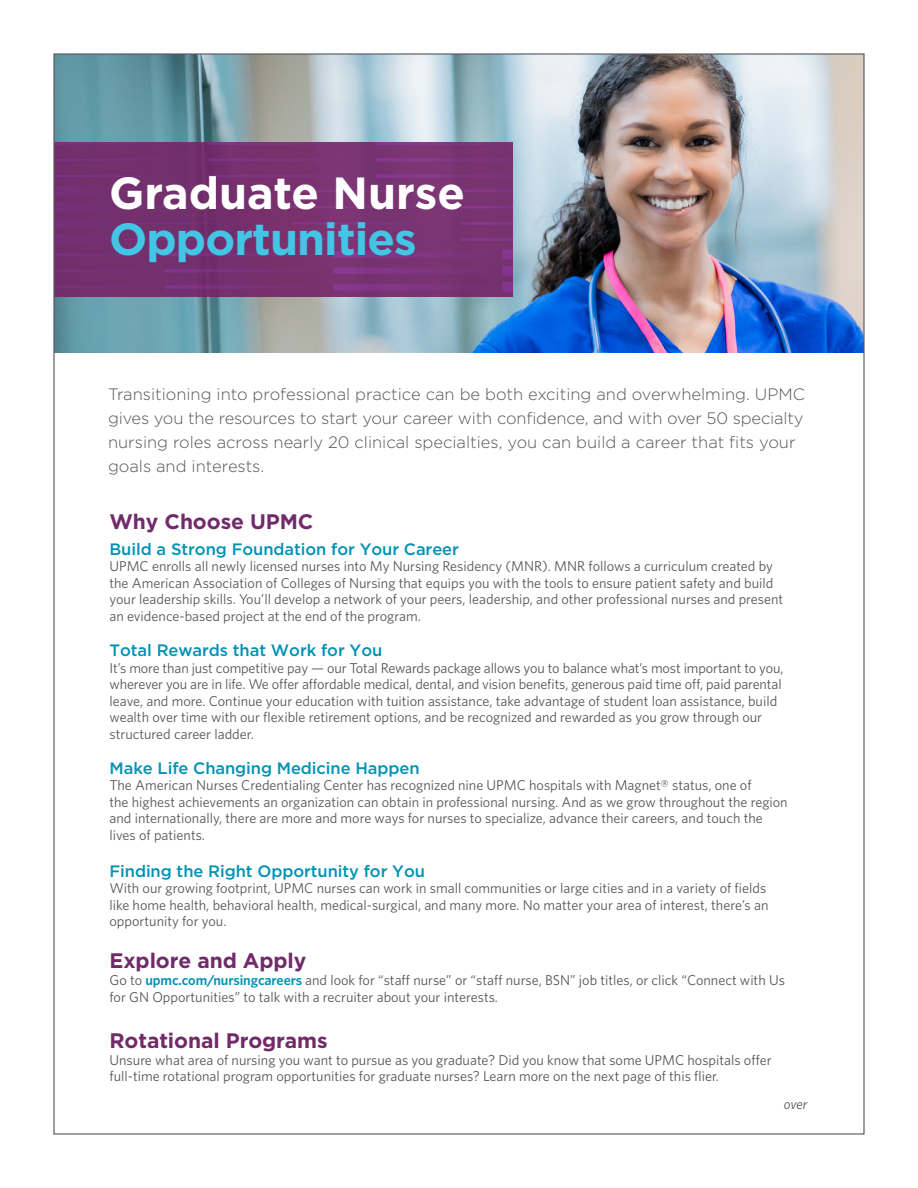
<style>
.page{position:relative;width:918px;height:1188px;background:#fff}
.page>*{position:absolute;margin:0;border:0;box-sizing:border-box;transform-origin:0 0}
.t1{font:700 45px/46.5px "Gotham";letter-spacing:-.02em;color:#fff}
.Header_Space{font:700 21px "Gotham";letter-spacing:-.005em;color:#712a6a}
.t2{font:300 16.5px/24px "Gotham";color:#555659}
.t3{font:500 16.5px "Gotham";letter-spacing:-.005em;color:#0092b3}
.t4{font:14.25px/16.5px "Whitney";color:#555659}
.t5{font:italic 14.25px "Whitney";color:#555659}
.s1{color:#43c6e6}
.s2{font-weight:600;color:#0092b3}
</style>
<div class="page">
<img style="left:55px;top:55px;width:808px;height:297px">
<svg style="left:55px;top:143px;width:458px;height:154px;background:#773171"></svg>
<p class="t1" style="left:109px;top:169px;width:358px">Graduate Nurse<br><span class="s1">Opportunities</span></p>
<p class="t2" style="left:108px;top:382px;width:698px">Transitioning into professional practice can be both exciting and overwhelming. UPMC gives you the resources to start your career with confidence, and with over 50 specialty nursing roles across nearly 20 clinical specialties, you can build a career that fits your goals and interests.</p>
<p class="Header_Space" style="left:110px;top:507px;width:205px">Why Choose UPMC</p>
<p class="t3" style="left:110px;top:538px;width:351px">Build a Strong Foundation for Your Career</p>
<p class="t4" style="left:110px;top:558px;width:675px">UPMC enrolls all newly licensed nurses into My Nursing Residency (MNR). MNR follows a curriculum created by the American Association of Colleges of Nursing that equips you with the tools to ensure patient safety and build your leadership skills. You’ll develop a network of your peers, leadership, and other professional nurses and present an evidence-based project at the end of the program.</p>
<p class="t3" style="left:110px;top:639px;width:274px">Total Rewards that Work for You</p>
<p class="t4" style="left:110px;top:659px;width:675px">It’s more than just competitive pay — our Total Rewards package allows you to balance what’s most important to you, wherever you are in life. We offer affordable medical, dental, and vision benefits, generous paid time off, paid parental leave, and more. Continue your education with tuition assistance, take advantage of student loan assistance, build wealth over time with our flexible retirement options, and be recognized and rewarded as you grow through our structured career ladder.</p>
<p class="t3" style="left:110px;top:757px;width:312px">Make Life Changing Medicine Happen</p>
<p class="t4" style="left:110px;top:777px;width:680px">The American Nurses Credentialing Center has recognized nine UPMC hospitals with Magnet® status, one of<br>the highest achievements an organization can obtain in professional nursing. And as we grow throughout the region and internationally, there are more and more ways for nurses to specialize, advance their careers, and touch the lives of patients.</p>
<p class="t3" style="left:110px;top:860px;width:317px">Finding the Right Opportunity for You</p>
<p class="t4" style="left:110px;top:880px;width:661px">With our growing footprint, UPMC nurses can work in small communities or large cities and in a variety of fields like home health, behavioral health, medical-surgical, and many more. No matter your area of interest, there’s an opportunity for you.</p>
<p class="Header_Space" style="left:110px;top:947px;width:198px">Explore and Apply</p>
<p class="t4" style="left:110px;top:972px;width:677px">Go to <span class="s2">upmc.com/nursingcareers</span> and look for “staff nurse” or “staff nurse, BSN” job titles, or click “Connect with Us for GN Opportunities” to talk with a recruiter about your interests.</p>
<p class="Header_Space" style="left:110px;top:1027px;width:220px">Rotational Programs</p>
<p class="t4" style="left:110px;top:1051px;width:664px">Unsure what area of nursing you want to pursue as you graduate? Did you know that some UPMC hospitals offer full-time rotational program opportunities for graduate nurses? Learn more on the next page of this flier.</p>
<p class="t5" style="left:784px;top:1095px;width:25px">over</p>
</div>
